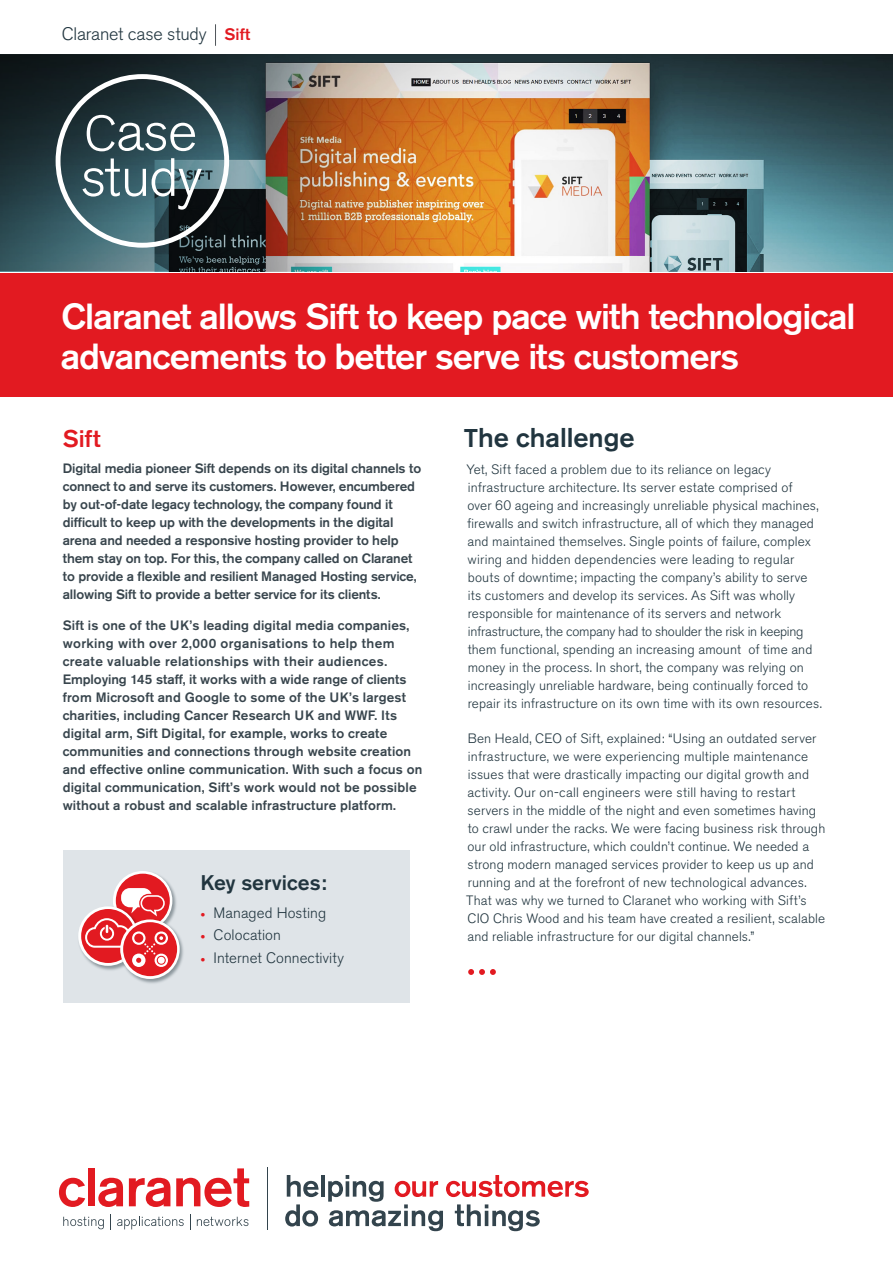
<style>
.page{position:relative;width:893px;height:1263px;background:#fff}
.page>*{position:absolute;margin:0;border:0;box-sizing:border-box;transform-origin:0 0}
._02_Title{font:500 36px/40.5px "Akzidenz Grotesk BQ";letter-spacing:-.03em;color:#fff}
.Title_para_CS{font:500 27px "Akzidenz Grotesk BQ";color:#21353f}
.About_titleTitle{font:500 24px "Akzidenz Grotesk BQ";color:#e21a21}
.Text_Para{font:500 21px "Akzidenz Grotesk BQ";color:#21353f}
.Text_intro{font:300 18px "Akzidenz Grotesk BQ";letter-spacing:-.015em;color:#21353f}
.Text_Para-2{font:300 15px "Akzidenz Grotesk BQ";letter-spacing:.005em;color:#21353f}
.Text_Para-3{font:300 13.5px/18px "Akzidenz Grotesk BQ";letter-spacing:.01em;color:#21353f}
.about_text_2{font:500 13.5px/18px "Akzidenz Grotesk BQ";letter-spacing:.01em;color:#38454d}
.about_text_2-2{font:500 13.5px/18px "Akzidenz Grotesk BQ";letter-spacing:-.01em;color:#38454d}
.s1{font-weight:500;font-size:16.5px;color:#e21a21}
.s2{color:#e21a21}
.s3{font-size:25.5px}
</style>
<div class="page">
<img style="left:333px;top:55px;width:560px;height:216px">
<div style="left:0;top:273px;width:893px;height:123px;background:#e21a21"></div>
<svg style="left:215px;top:24px;width:1px;height:22px"></svg>
<svg style="left:468px;top:969px;width:28px;height:6px"></svg>
<div style="left:64px;top:850px;width:346px;height:153px;background:#dfe4e8"></div>
<img style="left:116px;top:874px;width:60px;height:43px">
<svg style="left:113px;top:871px;width:59px;height:59px"></svg>
<div style="left:116px;top:874px;width:54px;height:54px;background:#e21a21;border-radius:50%"></div>
<img style="left:80px;top:948px;width:38px;height:23px">
<svg style="left:78px;top:906px;width:60px;height:60px"></svg>
<div style="left:81px;top:909px;width:54px;height:54px;background:#e21a21;border-radius:50%"></div>
<img style="left:118px;top:917px;width:65px;height:67px">
<svg style="left:120px;top:919px;width:60px;height:60px"></svg>
<div style="left:123px;top:922px;width:54px;height:54px;background:#e21a21;border-radius:50%"></div>
<svg style="left:85px;top:888px;width:83px;height:80px"></svg>
<svg style="left:0;top:55px;width:333px;height:216px;background:#4d4944"></svg>
<svg style="left:56px;top:74px;width:173px;height:174px;background:#4d636a"></svg>
<svg style="left:287px;top:1175px;width:32px;height:22px"></svg>
<hr style="left:321px;top:1175px;width:4px;height:21px;background:#33444d">
<svg style="left:285px;top:1204px;width:33px;height:22px"></svg>
<svg style="left:328px;top:1175px;width:261px;height:56px"></svg>
<hr style="left:267px;top:1167px;width:1px;height:63px;background:#33444d">
<svg style="left:59px;top:1178px;width:26px;height:29px"></svg>
<div style="left:88px;top:1168px;width:7px;height:38px;background:#e21a21"></div>
<svg style="left:98px;top:1178px;width:25px;height:29px"></svg>
<svg style="left:129px;top:1178px;width:41px;height:29px"></svg>
<svg style="left:176px;top:1168px;width:73px;height:39px"></svg>
<svg style="left:110px;top:1214px;width:1px;height:15px"></svg>
<svg style="left:190px;top:1214px;width:1px;height:15px"></svg>
<svg style="left:63px;top:1217px;width:41px;height:12px"></svg>
<svg style="left:197px;top:1217px;width:51px;height:9px"></svg>
<svg style="left:117px;top:1217px;width:67px;height:12px"></svg>
<p class="Text_intro" style="left:62px;top:23px;width:190px">Claranet case study <span class="s1">Sift</span></p>
<p class="_02_Title" style="left:61px;top:296px;width:796px">Claranet allows Sift to keep pace with technological advancements to better serve its customers</p>
<p class="About_titleTitle" style="left:63px;top:424px;width:39px">Sift</p>
<p class="about_text_2-2" style="left:63px;top:459px;width:360px">Digital media pioneer Sift depends on its digital channels to connect to and serve its customers. However, encumbered by out-of-date legacy technology, the company found it difficult to keep up with the developments in the digital arena and needed a responsive hosting provider to help them stay on top. For this, the company called on Claranet to provide a flexible and resilient Managed Hosting service, allowing Sift to provide a better service for its clients.</p>
<p class="about_text_2" style="left:63px;top:616px;width:361px">Sift is one of the UK’s leading digital media companies, working with over 2,000 organisations to help them create valuable relationships with their audiences.<br>Employing 145 staff, it works with a wide range of clients from Microsoft and Google to some of the UK’s largest charities, including Cancer Research UK and WWF. Its digital arm, Sift Digital, for example, works to create communities and connections through website creation and effective online communication. With such a focus on digital communication, Sift’s work would not be possible without a robust and scalable infrastructure platform.</p>
<p class="Text_Para" style="left:200px;top:870px;width:128px">Key services:</p>
<p class="Text_Para-2" style="left:200px;top:904px;width:127px"><span class="s2">•</span> Managed Hosting</p>
<p class="Text_Para-2" style="left:200px;top:927px;width:82px"><span class="s2">•</span> Colocation</p>
<p class="Text_Para-2" style="left:200px;top:949px;width:145px"><span class="s2">•</span> Internet Connectivity</p>
<p class="Title_para_CS" style="left:464px;top:421px;width:172px"><span class="s3">T</span>he challenge</p>
<p class="Text_Para-3" style="left:466px;top:460px;width:357px">Yet, Sift faced a problem due to its reliance on legacy infrastructure architecture. Its server estate comprised of<br>over 60 ageing and increasingly unreliable physical machines, firewalls and switch infrastructure, all of which they managed and maintained themselves. Single points of failure, complex wiring and hidden dependencies were leading to regular bouts of downtime; impacting the company’s ability to serve its customers and develop its services. As Sift was wholly responsible for maintenance of its servers and network infrastructure, the company had to shoulder the risk in keeping them functional, spending an increasing amount of time and money in the process. In short, the company was relying on increasingly unreliable hardware, being continually forced to repair its infrastructure on its own time with its own resources.</p>
<p class="Text_Para-3" style="left:466px;top:729px;width:361px">Ben Heald, CEO of Sift, explained: “Using an outdated server infrastructure, we were experiencing multiple maintenance issues that were drastically impacting our digital growth and activity. Our on-call engineers were still having to restart servers in the middle of the night and even sometimes having to crawl under the racks. We were facing business risk through our old infrastructure, which couldn’t continue. We needed a strong modern managed services provider to keep us up and running and at the forefront of new technological advances.<br>That was why we turned to Claranet who working with Sift’s CIO Chris Wood and his team have created a resilient, scalable and reliable infrastructure for our digital channels.”</p>
</div>
